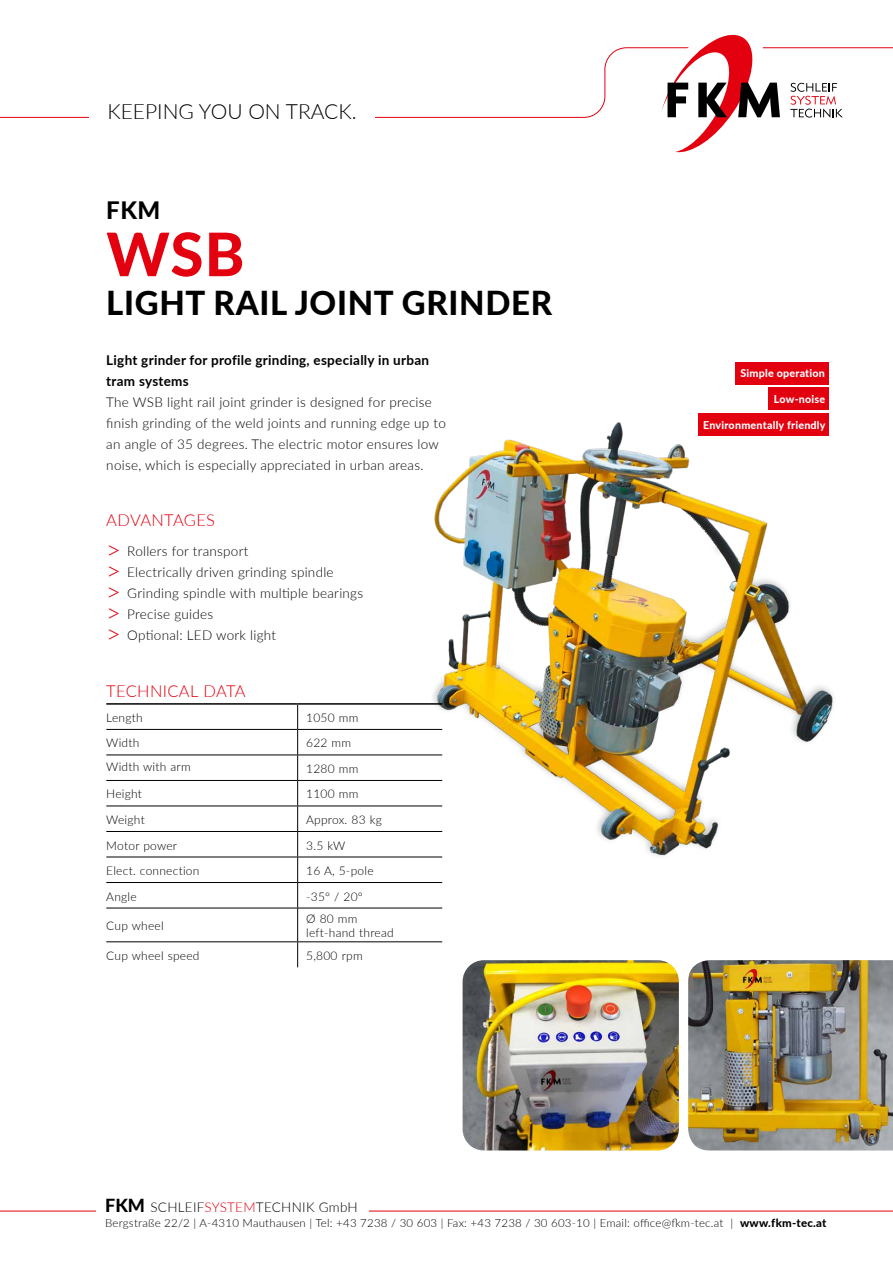
<style>
.page{position:relative;width:893px;height:1263px;background:#fff}
.page>*{position:absolute;margin:0;border:0;box-sizing:border-box;transform-origin:0 0}
.t1{font:800 60px "Lato";color:#e3000f}
.t2{font:800 33px "Lato";letter-spacing:.02em;color:#000}
.t3{font:800 24px "Lato";color:#000}
.t4{font:300 21px "Lato";color:#000}
.t5{font:300 16.5px "Lato";letter-spacing:.02em;color:#e3000f}
.t6{font:300 13.5px/21px "Lato";letter-spacing:.02em;color:#000}
.t7{font:700 13.5px/21px "Lato";letter-spacing:.02em;color:#000}
.t8{font:300 12px/13.5px "Lato";letter-spacing:.02em;color:#000}
.t9{font:300 11.25px "Lato";letter-spacing:.02em;color:#000}
.t10{font:800 10.8px "Lato";letter-spacing:.02em;color:#fff}
.s1{font-size:25.5px;color:#e3000f}
.s2{font-weight:800;font-size:18px}
.s3{color:#e3000f}
.s4{font-weight:800}
</style>
<div class="page">
<hr style="left:0;top:1211px;width:893px;height:1px;background:#e3000f">
<svg style="left:0;top:47px;width:893px;height:71px"></svg>
<svg style="left:790px;top:83px;width:53px;height:35px"></svg>
<svg style="left:647px;top:34px;width:133px;height:119px"></svg>
<div style="left:89px;top:102px;width:286px;height:34px;background:#fff"></div>
<div style="left:97px;top:1194px;width:272px;height:25px;background:#fff"></div>
<div style="left:698px;top:413px;width:131px;height:22px;background:#e3000f"></div>
<div style="left:768px;top:388px;width:61px;height:22px;background:#e3000f"></div>
<img style="left:463px;top:960px;width:216px;height:190px">
<img style="left:417px;top:422px;width:416px;height:436px">
<hr style="left:106px;top:703px;width:192px;height:2px;background:#000">
<hr style="left:298px;top:703px;width:144px;height:2px;background:#000">
<hr style="left:106px;top:729px;width:192px;height:1px;background:#000">
<hr style="left:298px;top:729px;width:144px;height:1px;background:#000">
<hr style="left:106px;top:754px;width:192px;height:1px;background:#000">
<hr style="left:298px;top:754px;width:144px;height:1px;background:#000">
<hr style="left:106px;top:780px;width:192px;height:1px;background:#000">
<hr style="left:298px;top:780px;width:144px;height:1px;background:#000">
<hr style="left:106px;top:805px;width:192px;height:1px;background:#000">
<hr style="left:298px;top:805px;width:144px;height:1px;background:#000">
<hr style="left:106px;top:831px;width:192px;height:1px;background:#000">
<hr style="left:298px;top:831px;width:144px;height:1px;background:#000">
<hr style="left:106px;top:857px;width:192px;height:1px;background:#000">
<hr style="left:298px;top:857px;width:144px;height:1px;background:#000">
<hr style="left:106px;top:882px;width:192px;height:1px;background:#000">
<hr style="left:298px;top:882px;width:144px;height:1px;background:#000">
<svg style="left:297px;top:705px;width:1px;height:203px"></svg>
<hr style="left:297px;top:908px;width:1px;height:33px;background:#000">
<svg style="left:297px;top:942px;width:1px;height:25px"></svg>
<hr style="left:106px;top:908px;width:192px;height:1px;background:#000">
<hr style="left:298px;top:908px;width:144px;height:1px;background:#000">
<hr style="left:106px;top:941px;width:192px;height:1px;background:#000">
<hr style="left:298px;top:941px;width:144px;height:1px;background:#000">
<div style="left:735px;top:362px;width:94px;height:22px;background:#e3000f"></div>
<img style="left:688px;top:960px;width:205px;height:190px">
<h3 class="t4" style="left:107px;top:96px;width:251px">KEEPING YOU ON TRACK.</h3>
<h3 class="t3" style="left:106px;top:193px;width:56px">FKM</h3>
<h1 class="t1" style="left:106px;top:210px;width:140px">WSB</h1>
<h2 class="t2" style="left:106px;top:279px;width:447px">LIGHT RAIL JOINT GRINDER</h2>
<p class="t7" style="left:106px;top:348px;width:324px">Light grinder for profile grinding, especially in urban tram systems</p>
<p class="t6" style="left:106px;top:391px;width:341px">The WSB light rail joint grinder is designed for precise finish grinding of the weld joints and running edge up to an angle of 35 degrees. The electric motor ensures low noise, which is especially appreciated in urban areas.</p>
<p class="t5" style="left:106px;top:508px;width:110px">ADVANTAGES</p>
<p class="t6" style="left:106px;top:540px;width:258px"><span class="s1">&gt;</span> Rollers for transport<br><span class="s1">&gt;</span> Electrically driven grinding spindle<br><span class="s1">&gt;</span> Grinding spindle with multiple bearings <span class="s1">&gt;</span> Precise guides<br><span class="s1">&gt;</span> Optional: LED work light</p>
<p class="t5" style="left:106px;top:679px;width:141px">TECHNICAL DATA</p>
<p class="t8" style="left:106px;top:710px;width:38px">Length</p>
<p class="t8" style="left:306px;top:710px;width:54px">1050 mm</p>
<p class="t8" style="left:106px;top:736px;width:35px">Width</p>
<p class="t8" style="left:306px;top:736px;width:46px">622 mm</p>
<p class="t8" style="left:106px;top:760px;width:86px">Width with arm</p>
<p class="t8" style="left:306px;top:761px;width:54px">1280 mm</p>
<p class="t8" style="left:106px;top:787px;width:37px">Height</p>
<p class="t8" style="left:306px;top:787px;width:54px">1100 mm</p>
<p class="t8" style="left:106px;top:812px;width:40px">Weight</p>
<p class="t8" style="left:306px;top:812px;width:77px">Approx. 83 kg</p>
<p class="t8" style="left:106px;top:838px;width:72px">Motor power</p>
<p class="t8" style="left:306px;top:838px;width:41px">3.5 kW</p>
<p class="t8" style="left:106px;top:863px;width:95px">Elect. connection</p>
<p class="t8" style="left:306px;top:863px;width:69px">16 A, 5-pole</p>
<p class="t8" style="left:106px;top:889px;width:32px">Angle</p>
<p class="t8" style="left:306px;top:889px;width:58px">-35° / 20°</p>
<p class="t8" style="left:106px;top:919px;width:59px">Cup wheel</p>
<p class="t8" style="left:306px;top:912px;width:89px">Ø 80 mm left-hand thread</p>
<p class="t8" style="left:106px;top:948px;width:95px">Cup wheel speed</p>
<p class="t8" style="left:306px;top:948px;width:58px">5,800 rpm</p>
<p class="t10" style="left:740px;top:365px;width:86px">Simple operation</p>
<p class="t10" style="left:774px;top:391px;width:53px">Low-noise</p>
<p class="t10" style="left:703px;top:417px;width:124px">Environmentally friendly</p>
<p class="t6" style="left:105px;top:1196px;width:254px"><span class="s2">FKM</span> SCHLEIF<span class="s3">SYSTEM</span>TECHNIK GmbH</p>
<p class="t9" style="left:105px;top:1215px;width:723px">Bergstraße 22/2 | A-4310 Mauthausen | Tel: +43 7238 / 30 603 | Fax: +43 7238 / 30 603-10 | Email: office@fkm-tec.at | <span class="s4">www.fkm-tec.at</span></p>
</div>
